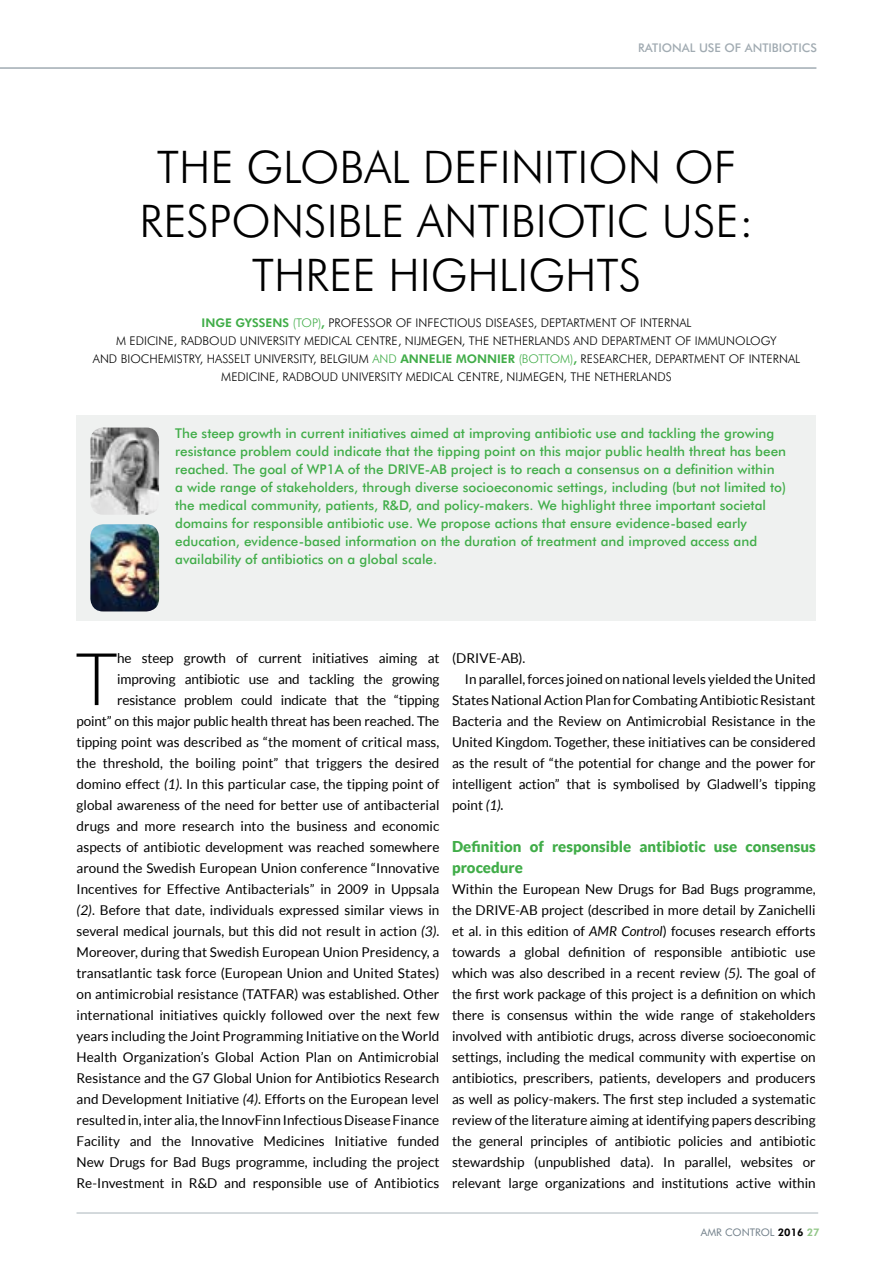
<style>
.page{position:relative;width:893px;height:1263px;background:#fff}
.page>*{position:absolute;margin:0;border:0;box-sizing:border-box;transform-origin:0 0}
.t1{font:300 72.9px "Lato";color:#000}
.t2{font:300 45px/54px "Futura BT";color:#000;text-align:center}
.t3{font:900 15px/21px "Lato";color:#41ad49}
.t4{font:13.5px/21px "Lato";letter-spacing:.005em;color:#000;text-align:right}
.t5{font:500 13.5px/18px "Futura BT";color:#41ad49}
.t6{font:300 12px/18px "Futura BT";color:#000;text-align:center}
.t7{font:500 12px "Futura BT";color:#a1abb2}
.t8{font:10.5px "Futura BT";color:#72808a}
.s1{font-weight:800;color:#41ad49}
.s2{color:#41ad49}
.s3{font-style:italic}
.s4{font-weight:800;color:#000}
.s5{font-weight:800;color:#93c789}
</style>
<div class="page">
<div style="left:77px;top:415px;width:739px;height:206px;background:#eff1f0"></div>
<img style="left:90px;top:524px;width:69px;height:87px">
<img style="left:90px;top:428px;width:69px;height:87px">
<hr style="left:0;top:67px;width:816px;height:2px;background:#a1abb2">
<hr style="left:77px;top:1212px;width:741px;height:2px;background:#c6cdd1">
<p class="t7" style="left:638px;top:40px;width:180px">RATIONAL USE OF ANTIBIOTICS</p>
<h2 class="t2" style="left:140px;top:140px;width:615px">THE GLOBAL DEFINITION OF<br>RESPONSIBLE ANTIBIOTIC USE:<br>THREE HIGHLIGHTS</h2>
<p class="t6" style="left:93px;top:314px;width:709px"><span class="s1">INGE GYSSENS</span> <span class="s2">(TOP)</span><span class="s1">,</span> PROFESSOR OF INFECTIOUS DISEASES, DEPTARTMENT OF INTERNAL<br>M EDICINE, RADBOUD UNIVERSITY MEDICAL CENTRE, NIJMEGEN, THE NETHERLANDS AND DEPARTMENT OF IMMUNOLOGY<br>AND BIOCHEMISTRY, HASSELT UNIVERSITY, BELGIUM <span class="s2">AND</span> <span class="s1">ANNELIE MONNIER</span> <span class="s2">(BOTTOM)</span><span class="s1">,</span> RESEARCHER, DEPARTMENT OF INTERNAL MEDICINE, RADBOUD UNIVERSITY MEDICAL CENTRE, NIJMEGEN, THE NETHERLANDS</p>
<p class="t5" style="left:175px;top:424px;width:613px">The steep growth in current initiatives aimed at improving antibiotic use and tackling the growing resistance problem could indicate that the tipping point on this major public health threat has been reached. The goal of WP1A of the DRIVE-AB project is to reach a consensus on a definition within<br>a wide range of stakeholders, through diverse socioeconomic settings, including (but not limited to) the medical community, patients, R&amp;D, and policy-makers. We highlight three important societal domains for responsible antibiotic use. We propose actions that ensure evidence-based early education, evidence-based information on the duration of treatment and improved access and availability of antibiotics on a global scale.</p>
<p class="t4" style="left:77px;top:648px;width:364px">he steep growth of current initiatives aiming at improving antibiotic use and tackling the growing resistance problem could indicate that the “tipping<br>point” on this major public health threat has been reached. The tipping point was described as “the moment of critical mass, the threshold, the boiling point” that triggers the desired domino effect <span class="s3">(1)</span>. In this particular case, the tipping point of global awareness of the need for better use of antibacterial drugs and more research into the business and economic aspects of antibiotic development was reached somewhere around the Swedish European Union conference “Innovative Incentives for Effective Antibacterials” in 2009 in Uppsala <span class="s3">(2)</span>. Before that date, individuals expressed similar views in several medical journals, but this did not result in action <span class="s3">(3)</span>.<br>Moreover, during that Swedish European Union Presidency, a transatlantic task force (European Union and United States) on antimicrobial resistance (TATFAR) was established. Other international initiatives quickly followed over the next few years including the Joint Programming Initiative on the World Health Organization’s Global Action Plan on Antimicrobial Resistance and the G7 Global Union for Antibiotics Research and Development Initiative <span class="s3">(4)</span>. Efforts on the European level resulted in, inter alia, the InnovFinn Infectious Disease Finance Facility and the Innovative Medicines Initiative funded New Drugs for Bad Bugs programme, including the project Re-Investment in R&amp;D and responsible use of Antibiotics</p>
<p class="t4" style="left:452px;top:648px;width:75px">(DRIVE-AB).</p>
<h1 class="t1" style="left:75px;top:640px;width:44px">T</h1>
<p class="t4" style="left:465px;top:669px;width:352px">In parallel, forces joined on national levels yielded the United</p>
<p class="t4" style="left:452px;top:690px;width:365px">States National Action Plan for Combating Antibiotic Resistant</p>
<p class="t4" style="left:452px;top:711px;width:365px">Bacteria and the Review on Antimicrobial Resistance in the</p>
<p class="t4" style="left:452px;top:732px;width:365px">United Kingdom. Together, these initiatives can be considered</p>
<p class="t4" style="left:452px;top:753px;width:365px">as the result of “the potential for change and the power for</p>
<p class="t4" style="left:452px;top:774px;width:365px">intelligent action” that is symbolised by Gladwell’s tipping</p>
<p class="t4" style="left:452px;top:795px;width:53px">point <span class="s3">(1).</span></p>
<p class="t3" style="left:452px;top:836px;width:365px">Definition of responsible antibiotic use consensus procedure</p>
<p class="t4" style="left:452px;top:879px;width:365px;text-align:justify">Within the European New Drugs for Bad Bugs programme, the DRIVE-AB project (described in more detail by Zanichelli et al. in this edition of <span class="s3">AMR Control</span>) focuses research efforts towards a global definition of responsible antibiotic use which was also described in a recent review <span class="s3">(5).</span> The goal of the first work package of this project is a definition on which there is consensus within the wide range of stakeholders involved with antibiotic drugs, across diverse socioeconomic settings, including the medical community with expertise on antibiotics, prescribers, patients, developers and producers as well as policy-makers. The first step included a systematic review of the literature aiming at identifying papers describing the general principles of antibiotic policies and antibiotic stewardship (unpublished data). In parallel, websites or relevant large organizations and institutions active within</p>
<p class="t8" style="left:701px;top:1226px;width:120px">AMR CONTROL <span class="s4">2016</span> <span class="s5">27</span></p>
</div>
